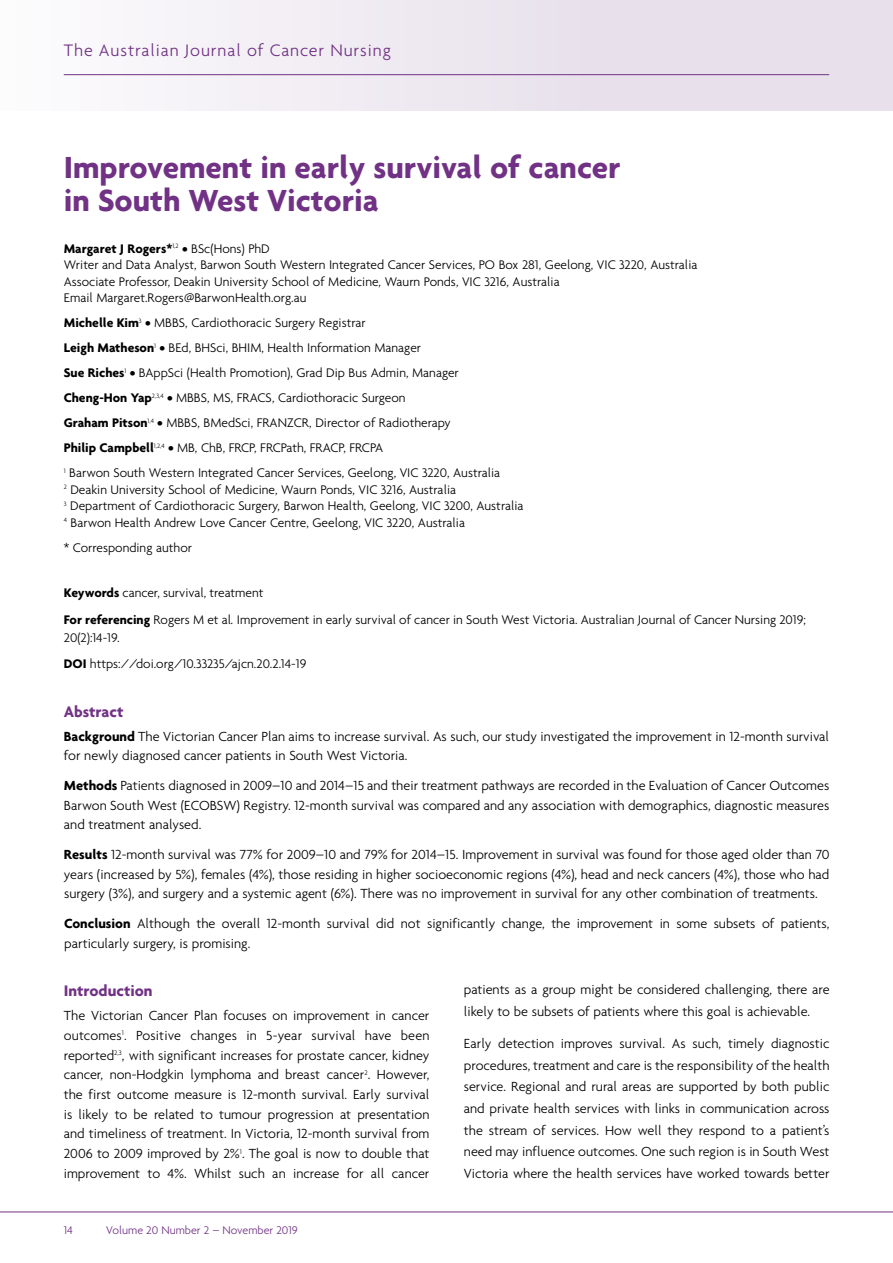
<style>
.page{position:relative;width:893px;height:1263px;background:#fff}
.page>*{position:absolute;margin:0;border:0;box-sizing:border-box;transform-origin:0 0}
.t1{font:700 33px/33px "Agenda";color:#713285}
.t2{font:300 18px "Agenda";letter-spacing:.05em;color:#713285}
.t3{font:700 16.5px "Agenda";color:#713285}
.t4{font:300 14.25px/19.6px "Agenda";color:#000;text-align:justify}
.t5{font:300 13.5px/25px "Agenda";color:#000}
.t6{font:300 12px "Agenda";color:#713285}
.s1{font-weight:700}
.s2{font-style:italic}
</style>
<div class="page">
<div style="left:0;top:0;width:893px;height:111px;background:linear-gradient(to right,#faf9fb,#e3dbe8)"></div>
<hr style="left:0;top:1211px;width:893px;height:1px;background:#713285">
<hr style="left:64px;top:74px;width:765px;height:1px;background:#713285">
<p class="t2" style="left:64px;top:40px;width:329px">The Australian Journal of Cancer Nursing</p>
<h1 class="t1" style="left:64px;top:150px;width:558px">Improvement in early survival of cancer in South West Victoria</h1>
<p class="t5" style="left:64px;top:240px;width:635px;line-height:16.5px"><span class="s1">Margaret J Rogers*</span><sup>1,2</sup> <span class="s1">•</span> BSc(Hons) PhD<br>Writer and Data Analyst, Barwon South Western Integrated Cancer Services, PO Box 281, Geelong, VIC 3220, Australia Associate Professor, Deakin University School of Medicine, Waurn Ponds, VIC 3216, Australia<br>Email Margaret.Rogers@BarwonHealth.org.au</p>
<p class="t5" style="left:64px;top:310px;width:438px"><span class="s1">Michelle Kim</span><sup>3</sup> <span class="s1">•</span> MBBS, Cardiothoracic Surgery Registrar<br><span class="s1">Leigh Matheson</span><sup>1</sup> <span class="s1">•</span> BEd, BHSci, BHIM, Health Information Manager<br><span class="s1">Sue Riches</span><sup>1</sup> <span class="s1">•</span> BAppSci (Health Promotion), Grad Dip Bus Admin, Manager <span class="s1">Cheng-Hon Yap</span><sup>2,3,4</sup> <span class="s1">•</span> MBBS, MS, FRACS, Cardiothoracic Surgeon<br><span class="s1">Graham Pitson</span><sup>1,4</sup> <span class="s1">•</span> MBBS, BMedSci, FRANZCR, Director of Radiotherapy<br><span class="s1">Philip Campbell</span><sup>1,2,4</sup> <span class="s1">•</span> MB, ChB, FRCP, FRCPath, FRACP, FRCPA<br><sup>1</sup> Barwon South Western Integrated Cancer Services, Geelong, VIC 3220, Australia</p>
<p class="t5" style="left:64px;top:481px;width:461px;line-height:16.5px"><sup>2</sup> Deakin University School of Medicine, Waurn Ponds, VIC 3216, Australia<br><sup>3</sup> Department of Cardiothoracic Surgery, Barwon Health, Geelong, VIC 3200, Australia<br><sup>4</sup> Barwon Health Andrew Love Cancer Centre, Geelong, VIC 3220, Australia</p>
<p class="t5" style="left:64px;top:535px;width:130px">* Corresponding author</p>
<p class="t5" style="left:64px;top:579px;width:744px;line-height:26.5px"><span class="s1">Keywords</span> cancer, survival, treatment<br><span class="s1">For referencing</span> Rogers M et al<span class="s2">.</span> Improvement in early survival of cancer in South West Victoria. Australian Journal of Cancer Nursing 2019;</p>
<p class="t5" style="left:64px;top:624px;width:244px;line-height:26.5px">20(2):14-19.<br><span class="s1">DOI</span> https://doi.org/10.33235/ajcn.20.2.14-19</p>
<p class="t3" style="left:64px;top:701px;width:61px">Abstract</p>
<p class="t4" style="left:64px;top:726px;width:767px"><span class="s1">Background</span> The Victorian Cancer Plan aims to increase survival. As such, our study investigated the improvement in 12-month survival for newly diagnosed cancer patients in South West Victoria.</p>
<p class="t4" style="left:64px;top:776px;width:767px"><span class="s1">Methods</span> Patients diagnosed in 2009–10 and 2014–15 and their treatment pathways are recorded in the Evaluation of Cancer Outcomes Barwon South West (ECOBSW) Registry. 12-month survival was compared and any association with demographics, diagnostic measures and treatment analysed.</p>
<p class="t4" style="left:64px;top:845px;width:767px"><span class="s1">Results</span> 12-month survival was 77% for 2009–10 and 79% for 2014–15. Improvement in survival was found for those aged older than 70 years (increased by 5%), females (4%), those residing in higher socioeconomic regions (4%), head and neck cancers (4%), those who had surgery (3%), and surgery and a systemic agent (6%). There was no improvement in survival for any other combination of treatments.</p>
<p class="t4" style="left:64px;top:914px;width:767px"><span class="s1">Conclusion</span> Although the overall 12-month survival did not significantly change, the improvement in some subsets of patients, particularly surgery, is promising.</p>
<p class="t4" style="left:464px;top:979px;width:367px;line-height:21.6px">patients as a group might be considered challenging, there are likely to be subsets of patients where this goal is achievable.</p>
<p class="t4" style="left:464px;top:1033px;width:367px;line-height:21.6px">Early detection improves survival. As such, timely diagnostic procedures, treatment and care is the responsibility of the health service. Regional and rural areas are supported by both public and private health services with links in communication across the stream of services. How well they respond to a patient’s need may influence outcomes. One such region is in South West Victoria where the health services have worked towards better</p>
<p class="t3" style="left:64px;top:981px;width:90px">Introduction</p>
<p class="t4" style="left:64px;top:1005px;width:367px">The Victorian Cancer Plan focuses on improvement in cancer outcomes<sup>1</sup>. Positive changes in 5-year survival have been reported<sup>2,3</sup>, with significant increases for prostate cancer, kidney cancer, non-Hodgkin lymphoma and breast cancer<sup>2</sup>. However, the first outcome measure is 12-month survival. Early survival is likely to be related to tumour progression at presentation and timeliness of treatment. In Victoria, 12-month survival from 2006 to 2009 improved by 2%<sup>1</sup>. The goal is now to double that improvement to 4%. Whilst such an increase for all cancer</p>
<p class="t6" style="left:64px;top:1223px;width:11px">14</p>
<p class="t6" style="left:106px;top:1223px;width:193px">Volume 20 Number 2 – November 2019</p>
</div>
